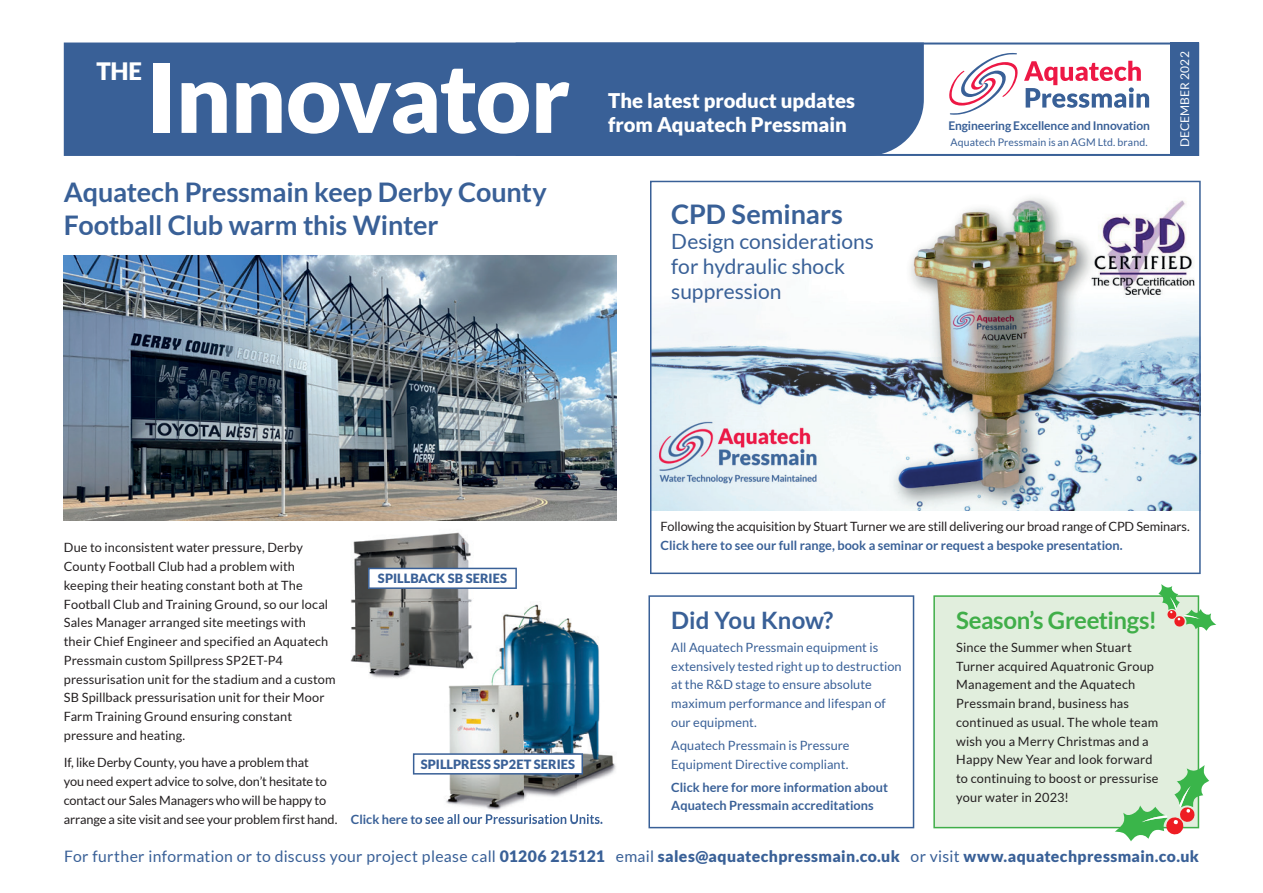
<style>
.page{position:relative;width:1263px;height:893px;background:#fff}
.page>*{position:absolute;margin:0;border:0;box-sizing:border-box;transform-origin:0 0}
.t1{font:900 96px "Lato";letter-spacing:-.02em;color:#fff}
.t2{font:700 27px/33px "Lato";letter-spacing:-.005em;color:#396097}
.t3{font:700 24px "Lato";letter-spacing:-.015em;color:#40ae49}
.t4{font:700 24px "Lato";color:#396097}
.t5{font:900 24px "Lato";color:#fff}
.t6{font:21px/25.2px "Lato";color:#396097}
.t7{font:900 20.25px/24.3px "Lato";color:#fff}
.t8{font:900 15.75px "Lato";letter-spacing:.025em;color:#396097}
.t9{font:12.75px/18.8px "Lato";letter-spacing:.01em;color:#231f20}
.t10{font:12.75px/18.8px "Lato";letter-spacing:-.01em;color:#231f20}
.t11{font:12.75px/18.8px "Lato";letter-spacing:.005em;color:#396097}
.t12{font:700 12.75px/18.8px "Lato";color:#396097}
.t13{font:900 12.75px "Lato";letter-spacing:.01em;color:#396097}
.t14{font:700 12px "Lato";letter-spacing:-.01em;color:#396097}
.t15{font:12px "Lato";letter-spacing:.01em;color:#fff}
.t16{font:10.5px "Lato";letter-spacing:.01em;color:#396097}
.s1{font-weight:400}
</style>
<div class="page">
<svg style="left:924px;top:43px;width:246px;height:113px"></svg>
<div style="left:1170px;top:43px;width:29px;height:113px;background:#396097"></div>
<svg style="left:949px;top:53px;width:69px;height:62px"></svg>
<svg style="left:1024px;top:61px;width:125px;height:47px"></svg>
<div style="left:64px;top:43px;width:860px;height:113px;background:#396097"></div>
<div style="left:933px;top:595px;width:266px;height:233px;background:#e1eedd"></div>
<img style="left:64px;top:255px;width:553px;height:266px">
<svg style="left:648px;top:595px;width:266px;height:233px"></svg>
<svg style="left:1115px;top:765px;width:94px;height:76px"></svg>
<svg style="left:1158px;top:584px;width:58px;height:47px"></svg>
<img style="left:650px;top:181px;width:551px;height:393px">
<img style="left:353px;top:532px;width:128px;height:43px">
<img style="left:350px;top:575px;width:83px;height:52px">
<img style="left:433px;top:589px;width:39px;height:12px">
<img style="left:350px;top:627px;width:71px;height:52px">
<img style="left:503px;top:604px;width:96px;height:42px">
<img style="left:446px;top:685px;width:27px;height:122px">
<img style="left:473px;top:646px;width:143px;height:133px">
<img style="left:473px;top:779px;width:104px;height:31px">
<img style="left:577px;top:779px;width:26px;height:44px">
<img style="left:421px;top:814px;width:181px;height:9px">
<img style="left:421px;top:601px;width:60px;height:78px">
<svg style="left:368px;top:568px;width:149px;height:21px"></svg>
<svg style="left:413px;top:753px;width:170px;height:22px"></svg>
<h3 class="t5" style="left:96px;top:57px;width:47px">THE</h3>
<h1 class="t1" style="left:146px;top:42px;width:425px">Innovator</h1>
<h2 class="t2" style="left:64px;top:176px;width:485px">Aquatech Pressmain keep Derby County<br>Football Club warm this Winter</h2>
<h3 class="t7" style="left:608px;top:88px;width:248px">The latest product updates from Aquatech Pressmain</h3>
<h2 class="t2" style="left:671px;top:197px;width:173px">CPD Seminars</h2>
<h3 class="t6" style="left:671px;top:229px;width:204px">Design considerations for hydraulic shock suppression</h3>
<p class="t14" style="left:948px;top:118px;width:203px">Engineering Excellence and Innovation</p>
<p class="t16" style="left:951px;top:136px;width:199px">Aquatech Pressmain is an AGM Ltd. brand.</p>
<p class="t15" style="left:1178px;top:147px;width:97px;rotate:-90deg">DECEMBER 2022</p>
<p class="t9" style="left:64px;top:538px;width:273px">Due to inconsistent water pressure, Derby County Football Club had a problem with keeping their heating constant both at The Football Club and Training Ground, so our local Sales Manager arranged site meetings with their Chief Engineer and specified an Aquatech Pressmain custom Spillpress SP2ET-P4 pressurisation unit for the stadium and a custom SB Spillback pressurisation unit for their Moor Farm Training Ground ensuring constant pressure and heating.</p>
<p class="t10" style="left:64px;top:753px;width:275px">If, like Derby County, you have a problem that<br>you need expert advice to solve, don’t hesitate to contact our Sales Managers who will be happy to arrange a site visit and see your problem first hand.</p>
<p class="t13" style="left:378px;top:571px;width:131px">SPILLBACK SB SERIES</p>
<p class="t13" style="left:421px;top:756px;width:156px">SPILLPRESS SP2ET SERIES</p>
<p class="t12" style="left:351px;top:809px;width:254px">Click here to see all our Pressurisation Units.</p>
<p class="t10" style="left:661px;top:517px;width:531px">Following the acquisition by Stuart Turner we are still delivering our broad range of CPD Seminars.</p>
<p class="t12" style="left:661px;top:536px;width:463px">Click here to see our full range, book a seminar or request a bespoke presentation.</p>
<h3 class="t4" style="left:671px;top:606px;width:163px">Did You Know?</h3>
<p class="t11" style="left:671px;top:638px;width:232px">All Aquatech Pressmain equipment is extensively tested right up to destruction at the R&amp;D stage to ensure absolute maximum performance and lifespan of our equipment.</p>
<p class="t11" style="left:671px;top:736px;width:180px">Aquatech Pressmain is Pressure<br>Equipment Directive compliant.</p>
<p class="t12" style="left:671px;top:777px;width:218px">Click here for more information about<br>Aquatech Pressmain accreditations</p>
<h3 class="t3" style="left:956px;top:606px;width:202px">Season’s Greetings!</h3>
<p class="t9" style="left:956px;top:638px;width:204px">Since the Summer when Stuart<br>Turner acquired Aquatronic Group<br>Management and the Aquatech<br>Pressmain brand, business has continued as usual. The whole team wish you a Merry Christmas and a<br>Happy New Year and look forward to continuing to boost or pressurise your water in 2023!</p>
<p class="t8" style="left:64px;top:847px;width:1136px"><span class="s1">For further information or to discuss your project please call</span> 01206 215121 <span class="s1">email</span> sales@aquatechpressmain.co.uk <span class="s1">or visit</span> www.aquatechpressmain.co.uk</p>
</div>
